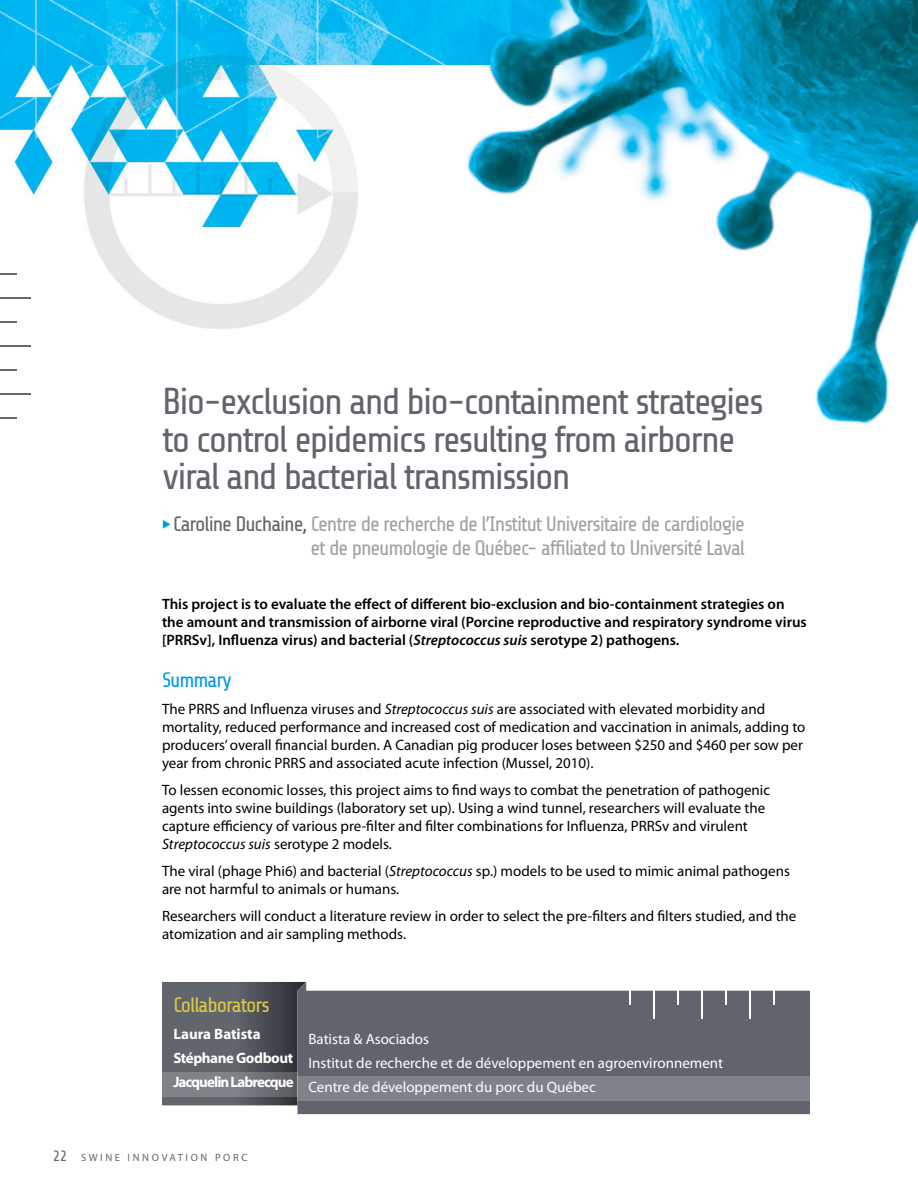
<style>
.page{position:relative;width:918px;height:1188px;background:#fff}
.page>*{position:absolute;margin:0;border:0;box-sizing:border-box;transform-origin:0 0}
.t1{font:37.5px/37.5px "Share Tech";letter-spacing:-.05em;color:#61646c}
.t2{font:21px/24px "Share Tech";letter-spacing:-.05em;color:#a1a1a5;text-align:right}
.t3{font:21px "Share Tech";letter-spacing:-.05em;color:#dec949}
.t4{font:21px "Share Tech";letter-spacing:-.05em;color:#009bdf}
.t5{font:15px/18px "Myriad Pro";color:#000}
.t6{font:600 15px/18px "Myriad Pro";color:#000}
.t7{font:15px/24px "Myriad Pro";color:#fff}
.t8{font:700 15px "Myriad Pro";color:#fff}
.t9{font:10.5px "Myriad Pro";letter-spacing:.25em;color:#61646c}
.s1{color:#61646c}
.s2{font-style:italic}
.s3{font-family:"Share Tech";font-size:15px}
</style>
<div class="page">
<img style="left:0;top:0;width:918px;height:1115px">
<svg style="left:0;top:369px;width:17px;height:2px"></svg>
<hr style="left:0;top:393px;width:31px;height:2px;background:#61646c">
<svg style="left:0;top:417px;width:17px;height:2px"></svg>
<hr style="left:0;top:345px;width:31px;height:2px;background:#61646c">
<svg style="left:0;top:321px;width:17px;height:2px"></svg>
<hr style="left:0;top:297px;width:31px;height:2px;background:#61646c">
<svg style="left:0;top:273px;width:17px;height:2px"></svg>
<svg style="left:162px;top:982px;width:136px;height:123px;background:#565960"></svg>
<svg style="left:298px;top:982px;width:512px;height:132px;background:#6d7077"></svg>
<svg style="left:677px;top:988px;width:2px;height:17px"></svg>
<hr style="left:653px;top:988px;width:2px;height:31px;background:#fff">
<svg style="left:629px;top:988px;width:2px;height:17px"></svg>
<hr style="left:701px;top:988px;width:2px;height:31px;background:#fff">
<svg style="left:725px;top:988px;width:2px;height:17px"></svg>
<hr style="left:749px;top:988px;width:2px;height:31px;background:#fff">
<svg style="left:773px;top:988px;width:2px;height:17px"></svg>
<div style="left:162px;top:1072px;width:135px;height:24px;background:linear-gradient(to right,#898d93,#64666b)"></div>
<div style="left:297px;top:1077px;width:513px;height:24px;background:#7f8288"></div>
<h1 class="t1" style="left:162px;top:384px;width:604px">Bio-exclusion and bio-containment strategies to control epidemics resulting from airborne viral and bacterial transmission</h1>
<h2 class="t2" style="left:162px;top:513px;width:585px"><sup>◆</sup> <span class="s1">Caroline Duchaine,</span> Centre de recherche de l’Institut Universitaire de cardiologie et de pneumologie de Québec- affiliated to Université Laval</h2>
<p class="t6" style="left:162px;top:595px;width:646px">This project is to evaluate the effect of different bio-exclusion and bio-containment strategies on the amount and transmission of airborne viral (Porcine reproductive and respiratory syndrome virus [PRRSv], Influenza virus) and bacterial (<span class="s2">Streptococcus suis</span> serotype 2) pathogens.</p>
<h2 class="t4" style="left:162px;top:670px;width:72px">Summary</h2>
<p class="t5" style="left:162px;top:700px;width:645px">The PRRS and Influenza viruses and <span class="s2">Streptococcus suis</span> are associated with elevated morbidity and mortality, reduced performance and increased cost of medication and vaccination in animals, adding to producers’ overall financial burden. A Canadian pig producer loses between $250 and $460 per sow per year from chronic PRRS and associated acute infection (Mussel, 2010).</p>
<p class="t5" style="left:162px;top:781px;width:610px">To lessen economic losses, this project aims to find ways to combat the penetration of pathogenic agents into swine buildings (laboratory set up). Using a wind tunnel, researchers will evaluate the capture efficiency of various pre-filter and filter combinations for Influenza, PRRSv and virulent <span class="s2">Streptococcus suis</span> serotype 2 models.</p>
<p class="t5" style="left:162px;top:862px;width:630px">The viral (phage Phi6) and bacterial (<span class="s2">Streptococcus</span> sp.) models to be used to mimic animal pathogens are not harmful to animals or humans.</p>
<p class="t5" style="left:162px;top:907px;width:636px">Researchers will conduct a literature review in order to select the pre-filters and filters studied, and the atomization and air sampling methods.</p>
<h2 class="t3" style="left:173px;top:994px;width:98px">Collaborators</h2>
<p class="t8" style="left:173px;top:1024px;width:89px">Laura Batista</p>
<p class="t7" style="left:173px;top:1026px;width:551px;text-indent:135px">Batista &amp; Asociados<br><sup>Stéphane</sup> <sup>Godbout</sup> Institut de recherche et de développement en agroenvironnement<br><sup>Jacquelin</sup> <sup>Labrecque</sup> Centre de développement du porc du Québec</p>
<p class="t9" style="left:53px;top:1151px;width:196px"><span class="s3">22</span> SWINE INNOVATION PORC</p>
</div>
